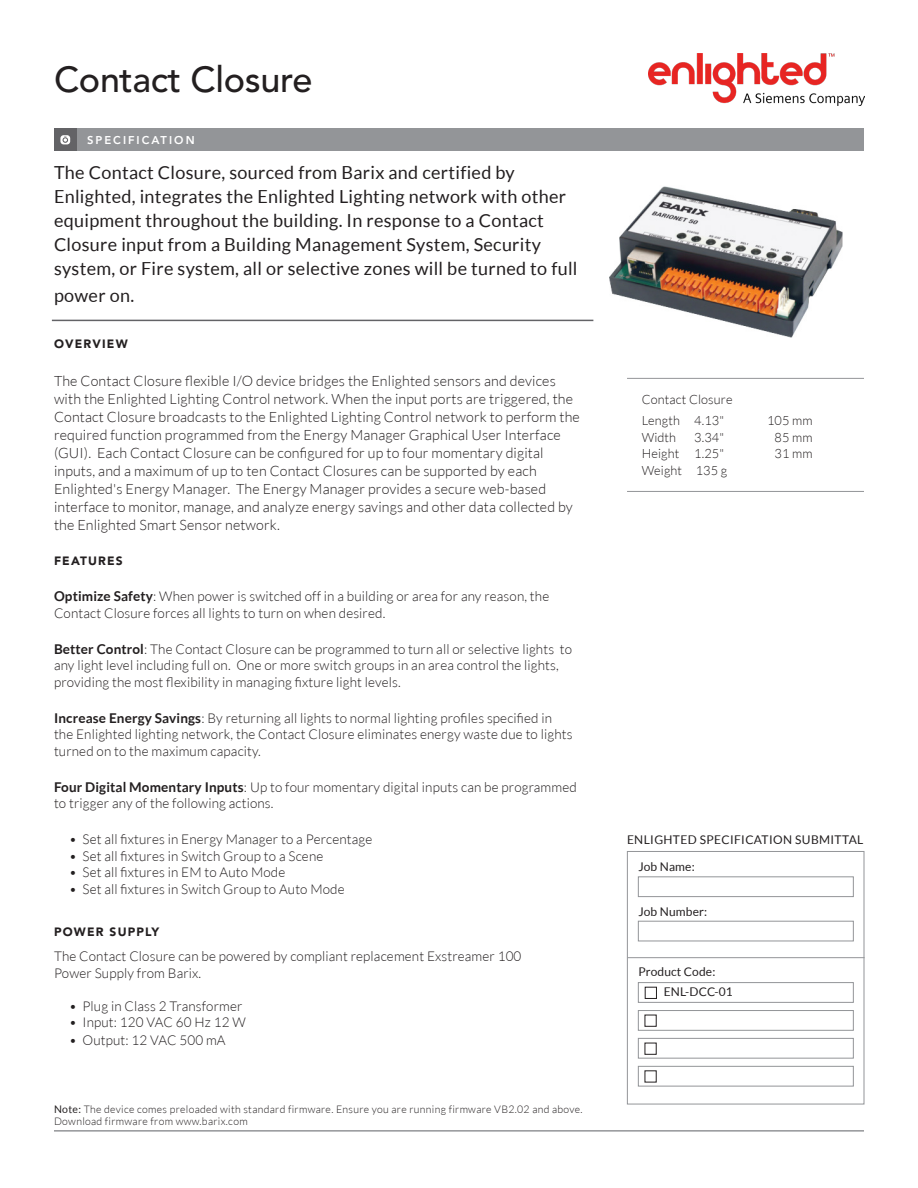
<style>
.page{position:relative;width:918px;height:1188px;background:#fff}
.page>*{position:absolute;margin:0;border:0;box-sizing:border-box;transform-origin:0 0}
.t1{font:500 36px "Avenir LT Std";letter-spacing:-.01em;color:#231f20}
.Headline_Paragraph{font:18px/24px "Lato";letter-spacing:.015em;color:#231f20}
.Headline_Paragraph-2{font:300 14.25px/18px "Lato";letter-spacing:.01em;color:#231f20}
.Headline_Paragraph-3{font:300 13.5px/16.5px "Lato";letter-spacing:.01em;color:#231f20}
.Bold_Outs_Paragraph{font:300 13.5px/16.5px "Lato";letter-spacing:.01em;color:#231f20}
.t2{font:300 12.75px "Lato";letter-spacing:.01em;color:#231f20}
.Spec_Submittal_Parag{font:12px "Lato";letter-spacing:.01em;color:#231f20}
.Spec_Submittal_Parag-2{font:12px "Lato";letter-spacing:.03em;color:#231f20}
.Headline_Paragraph-4{font:900 12px "Avenir LT Std";letter-spacing:.1em;color:#231f20}
.Bold_Outs_Paragraph-2{font:900 12px "Avenir LT Std";letter-spacing:.1em;color:#231f20}
.t3{font:800 11.25px "Avenir LT Std";letter-spacing:.18em;color:#fff}
.t4{font:300 10.5px/12.6px "Lato";letter-spacing:.03em;color:#231f20}
.s1{font-weight:700}
.s2{font-weight:400}
</style>
<div class="page">
<img style="left:609px;top:186px;width:233px;height:152px">
<hr style="left:54px;top:1130px;width:810px;height:2px;background:#939598">
<div style="left:54px;top:128px;width:810px;height:23px;background:#939598"></div>
<div style="left:54px;top:128px;width:23px;height:23px;background:#636366"></div>
<svg style="left:60px;top:135px;width:10px;height:9px"></svg>
<hr style="left:627px;top:491px;width:237px;height:1px;background:#939598">
<hr style="left:627px;top:378px;width:237px;height:1px;background:#939598">
<hr style="left:52px;top:320px;width:541px;height:1px;background:#636366">
<div style="left:627px;top:851px;width:237px;height:253px;border:1px solid #939598"></div>
<div style="left:638px;top:876px;width:216px;height:21px;border:1px solid #939598"></div>
<div style="left:638px;top:921px;width:216px;height:20px;border:1px solid #939598"></div>
<div style="left:638px;top:982px;width:216px;height:21px;border:1px solid #939598"></div>
<div style="left:638px;top:1010px;width:216px;height:21px;border:1px solid #939598"></div>
<div style="left:638px;top:1038px;width:216px;height:21px;border:1px solid #939598"></div>
<div style="left:638px;top:1066px;width:216px;height:20px;border:1px solid #939598"></div>
<hr style="left:628px;top:957px;width:237px;height:1px;background:#939598">
<div style="left:645px;top:987px;width:12px;height:12px;border:1px solid #231f20"></div>
<img style="left:648px;top:54px;width:216px;height:52px">
<p class="t1" style="left:54px;top:59px;width:260px">Contact Closure</p>
<p class="t3" style="left:87px;top:134px;width:109px">SPECIFICATION</p>
<p class="Headline_Paragraph" style="left:54px;top:160px;width:525px">The Contact Closure, sourced from Barix and certified by Enlighted, integrates the Enlighted Lighting network with other equipment throughout the building. In response to a Contact Closure input from a Building Management System, Security system, or Fire system, all or selective zones will be turned to full</p>
<p class="Headline_Paragraph" style="left:54px;top:283px;width:82px">power on.</p>
<p class="Headline_Paragraph-4" style="left:54px;top:337px;width:75px">OVERVIEW</p>
<p class="Headline_Paragraph-2" style="left:54px;top:372px;width:527px">The Contact Closure flexible I/O device bridges the Enlighted sensors and devices with the Enlighted Lighting Control network. When the input ports are triggered, the Contact Closure broadcasts to the Enlighted Lighting Control network to perform the required function programmed from the Energy Manager Graphical User Interface (GUI). Each Contact Closure can be configured for up to four momentary digital inputs, and a maximum of up to ten Contact Closures can be supported by each Enlighted's Energy Manager. The Energy Manager provides a secure web-based interface to monitor, manage, and analyze energy savings and other data collected by the Enlighted Smart Sensor network.</p>
<p class="Headline_Paragraph-4" style="left:54px;top:554px;width:70px">FEATURES</p>
<p class="Headline_Paragraph-3" style="left:54px;top:588px;width:497px"><span class="s1">Optimize Safety</span>: When power is switched off in a building or area for any reason, the<br>Contact Closure forces all lights to turn on when desired.</p>
<p class="Headline_Paragraph-3" style="left:54px;top:641px;width:520px"><span class="s1">Better Control</span>: The Contact Closure can be programmed to turn all or selective lights to any light level including full on. One or more switch groups in an area control the lights, providing the most flexibility in managing fixture light levels.</p>
<p class="Headline_Paragraph-3" style="left:54px;top:710px;width:520px"><span class="s1">Increase Energy Savings</span>: By returning all lights to normal lighting profiles specified in the Enlighted lighting network, the Contact Closure eliminates energy waste due to lights turned on to the maximum capacity.</p>
<p class="Headline_Paragraph-3" style="left:54px;top:779px;width:524px"><span class="s1">Four Digital Momentary Inputs</span>: Up to four momentary digital inputs can be programmed to trigger any of the following actions.</p>
<p class="Headline_Paragraph-3" style="left:69px;top:831px;width:305px">• Set all fixtures in Energy Manager to a Percentage</p>
<p class="Headline_Paragraph-3" style="left:69px;top:848px;width:256px">• Set all fixtures in Switch Group to a Scene</p>
<p class="Headline_Paragraph-3" style="left:69px;top:864px;width:218px">• Set all fixtures in EM to Auto Mode</p>
<p class="Headline_Paragraph-3" style="left:69px;top:881px;width:277px">• Set all fixtures in Switch Group to Auto Mode</p>
<p class="Bold_Outs_Paragraph-2" style="left:54px;top:924px;width:107px">POWER SUPPLY</p>
<p class="Bold_Outs_Paragraph" style="left:54px;top:948px;width:469px">The Contact Closure can be powered by compliant replacement Exstreamer 100<br>Power Supply from Barix.</p>
<p class="Headline_Paragraph-3" style="left:69px;top:998px;width:175px">• Plug in Class 2 Transformer</p>
<p class="Headline_Paragraph-3" style="left:69px;top:1014px;width:178px">• Input: 120 VAC 60 Hz 12 W</p>
<p class="Headline_Paragraph-3" style="left:69px;top:1032px;width:158px">• Output: 12 VAC 500 mA</p>
<p class="t4" style="left:54px;top:1103px;width:530px"><span class="s2">Note:</span> The device comes preloaded with standard firmware. Ensure you are running firmware VB2.02 and above.<br>Download firmware from www.barix.com</p>
<p class="t2" style="left:642px;top:393px;width:92px">Contact Closure</p>
<p class="t2" style="left:642px;top:414px;width:84px">Length 4.13"</p>
<p class="t2" style="left:767px;top:414px;width:47px">105 mm</p>
<p class="t2" style="left:642px;top:430px;width:36px">Width</p>
<p class="t2" style="left:694px;top:430px;width:31px">3.34"</p>
<p class="t2" style="left:775px;top:430px;width:40px">85 mm</p>
<p class="t2" style="left:642px;top:447px;width:84px">Height 1.25"</p>
<p class="t2" style="left:775px;top:447px;width:40px">31 mm</p>
<p class="t2" style="left:642px;top:463px;width:87px">Weight 135 g</p>
<p class="Spec_Submittal_Parag-2" style="left:627px;top:833px;width:238px">ENLIGHTED SPECIFICATION SUBMITTAL</p>
<p class="Spec_Submittal_Parag" style="left:638px;top:860px;width:58px">Job Name:</p>
<p class="Spec_Submittal_Parag" style="left:638px;top:905px;width:70px">Job Number:</p>
<p class="Spec_Submittal_Parag" style="left:638px;top:965px;width:78px">Product Code:</p>
<p class="Spec_Submittal_Parag" style="left:664px;top:985px;width:70px">ENL-DCC-01</p>
</div>
